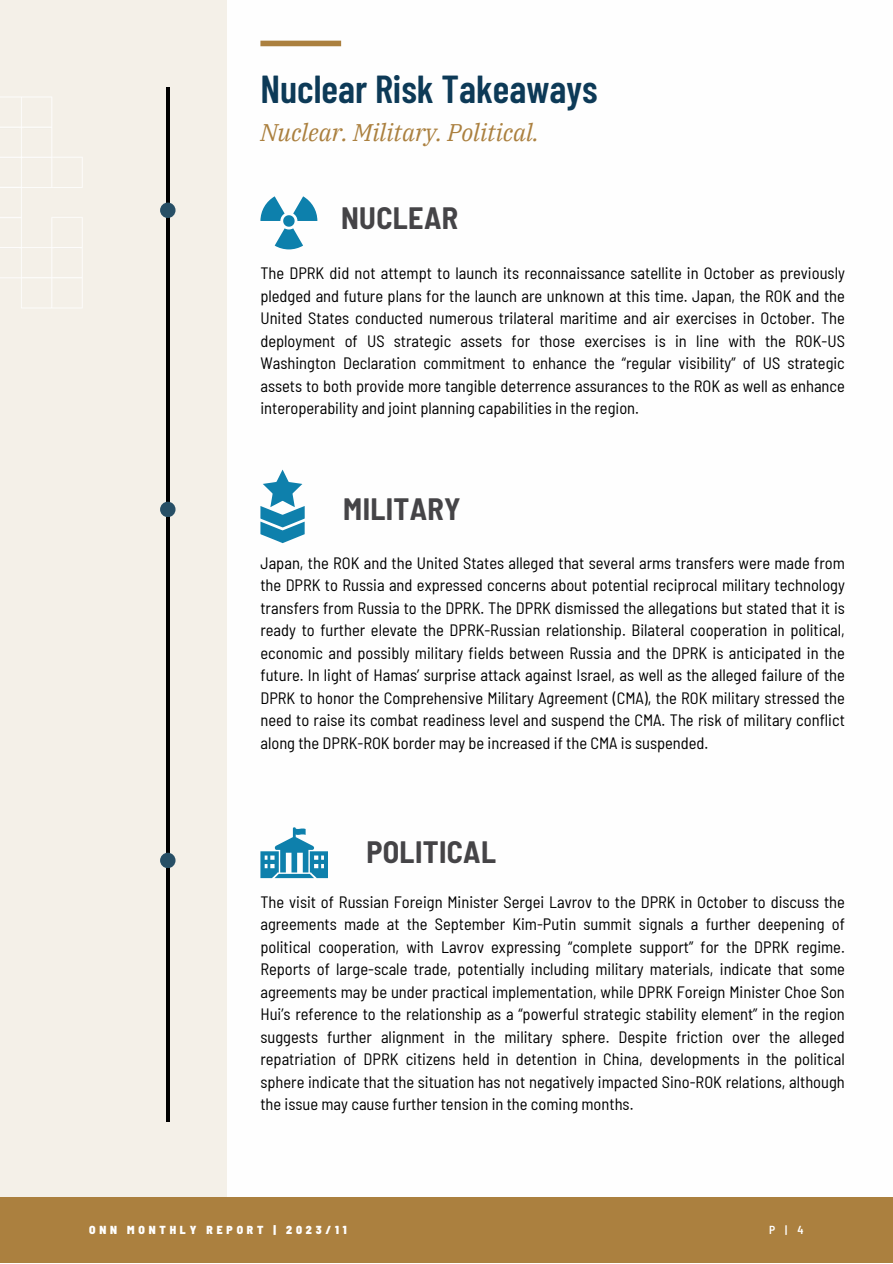
<style>
.page{position:relative;width:893px;height:1264px;background:#fff}
.page>*{position:absolute;margin:0;border:0;box-sizing:border-box;transform-origin:0 0}
.t1{font:600 39px "Barlow Condensed";color:#0d3a57}
.t2{font:700 semi-condensed 30.15px "Barlow";letter-spacing:.01em;color:#454447}
.t3{font:italic 24px "IBM Plex Serif";color:#ab803f}
.t4{font:semi-condensed 16.5px/22.5px "Barlow";color:#000;text-align:justify}
.t5{font:900 semi-condensed 11.55px "Barlow";letter-spacing:.33em;color:#fff}
.t6{font:600 semi-condensed 11.55px "Barlow";color:#fff}
</style>
<div class="page">
<div style="left:260px;top:41px;width:81px;height:5px;background:#ab803f"></div>
<div style="left:0;top:0;width:226px;height:1221px;background:#f4f0e8"></div>
<hr style="left:166px;top:87px;width:4px;height:1034px;background:#000">
<div style="left:160px;top:202px;width:15px;height:16px;background:#274f66;border-radius:50%"></div>
<div style="left:160px;top:501px;width:15px;height:16px;background:#274f66;border-radius:50%"></div>
<div style="left:160px;top:852px;width:15px;height:16px;background:#274f66;border-radius:50%"></div>
<div style="left:0;top:1196px;width:892px;height:66px;background:#ab803f"></div>
<img style="left:0;top:97px;width:83px;height:211px">
<svg style="left:260px;top:469px;width:44px;height:74px"></svg>
<svg style="left:260px;top:827px;width:68px;height:51px"></svg>
<svg style="left:260px;top:196px;width:57px;height:53px"></svg>
<p class="t1" style="left:260px;top:64px;width:339px">Nuclear Risk Takeaways</p>
<p class="t3" style="left:260px;top:116px;width:280px">Nuclear. Military. Political.</p>
<p class="t2" style="left:341px;top:198px;width:119px">NUCLEAR</p>
<p class="t4" style="left:260px;top:261px;width:586px">The DPRK did not attempt to launch its reconnaissance satellite in October as previously pledged and future plans for the launch are unknown at this time. Japan, the ROK and the United States conducted numerous trilateral maritime and air exercises in October. The deployment of US strategic assets for those exercises is in line with the ROK-US Washington Declaration commitment to enhance the “regular visibility” of US strategic assets to both provide more tangible deterrence assurances to the ROK as well as enhance interoperability and joint planning capabilities in the region.</p>
<p class="t2" style="left:343px;top:490px;width:119px">MILITARY</p>
<p class="t4" style="left:260px;top:551px;width:586px">Japan, the ROK and the United States alleged that several arms transfers were made from the DPRK to Russia and expressed concerns about potential reciprocal military technology transfers from Russia to the DPRK. The DPRK dismissed the allegations but stated that it is ready to further elevate the DPRK-Russian relationship. Bilateral cooperation in political, economic and possibly military fields between Russia and the DPRK is anticipated in the future. In light of Hamas’ surprise attack against Israel, as well as the alleged failure of the DPRK to honor the Comprehensive Military Agreement (CMA), the ROK military stressed the need to raise its combat readiness level and suspend the CMA. The risk of military conflict along the DPRK-ROK border may be increased if the CMA is suspended.</p>
<p class="t2" style="left:366px;top:833px;width:131px">POLITICAL</p>
<p class="t4" style="left:260px;top:890px;width:586px">The visit of Russian Foreign Minister Sergei Lavrov to the DPRK in October to discuss the agreements made at the September Kim-Putin summit signals a further deepening of political cooperation, with Lavrov expressing “complete support” for the DPRK regime.<br>Reports of large-scale trade, potentially including military materials, indicate that some agreements may be under practical implementation, while DPRK Foreign Minister Choe Son Hui’s reference to the relationship as a “powerful strategic stability element” in the region suggests further alignment in the military sphere. Despite friction over the alleged repatriation of DPRK citizens held in detention in China, developments in the political sphere indicate that the situation has not negatively impacted Sino-ROK relations, although the issue may cause further tension in the coming months.</p>
<p class="t5" style="left:89px;top:1222px;width:259px">ONN MONTHLY REPORT | 2023/11</p>
<p class="t6" style="left:769px;top:1222px;width:36px">P|4</p>
</div>
